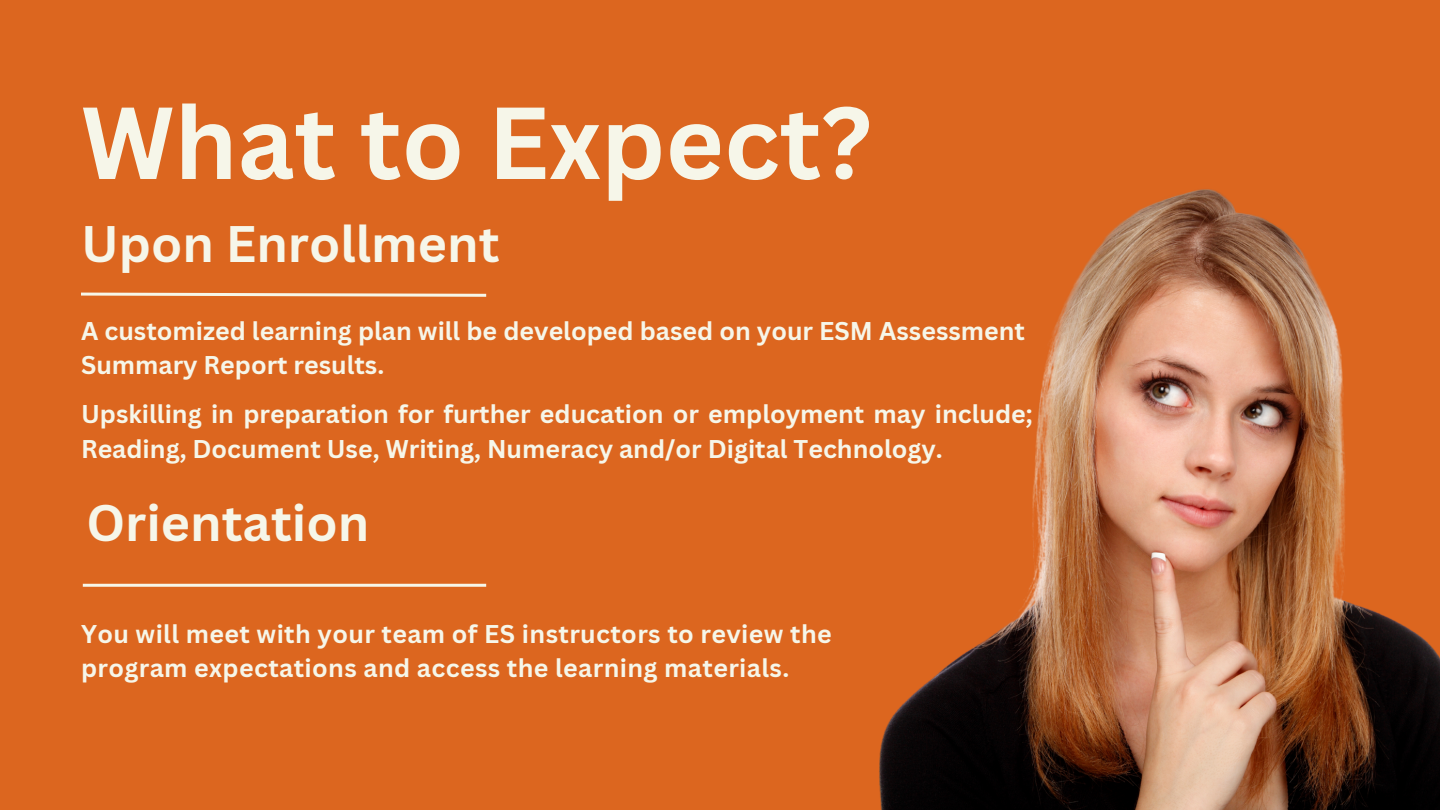
<style>
.page{position:relative;width:1440px;height:810px;background:#dc661f}
.page>*{position:absolute;margin:0;border:0;box-sizing:border-box;transform-origin:0 0}
.t1{font:700 100px "Canva Sans";color:#f6f6e9}
.t2{font:700 50px "Canva Sans";color:#f6f6e9}
.t3{font:700 25px/34.5px "Canva Sans";color:#f6f6e9}
</style>
<div class="page">
<svg style="left:81px;top:292px;width:406px;height:5px"></svg>
<hr style="left:83px;top:584px;width:403px;height:3px;background:#f6f6e9">
<img style="left:879px;top:189px;width:561px;height:621px">
<p class="t1" style="left:81px;top:72px;width:792px">What to Expect?</p>
<h2 class="t2" style="left:81px;top:208px;width:420px">Upon Enrollment</h2>
<p class="t3" style="left:81px;top:313px;width:945px">A customized learning plan will be developed based on your ESM Assessment<br>Summary Report results.</p>
<p class="t3" style="left:81px;top:396px;width:953px">Upskilling in preparation for further education or employment may include;<br>Reading, Document Use, Writing, Numeracy and/or Digital Technology.</p>
<h2 class="t2" style="left:86px;top:488px;width:284px">Orientation</h2>
<p class="t3" style="left:81px;top:616px;width:752px">You will meet with your team of ES instructors to review the program expectations and access the learning materials.</p>
</div>
